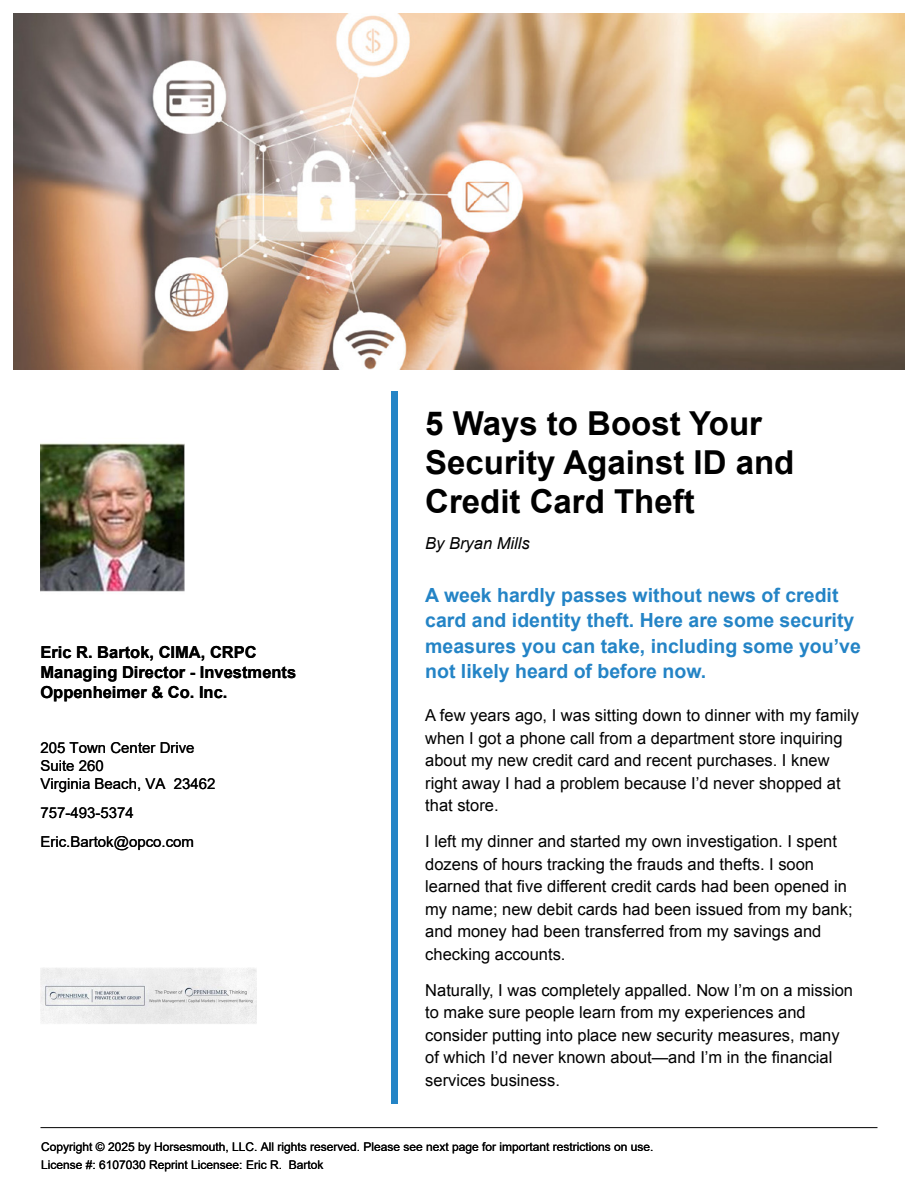
<style>
.page{position:relative;width:918px;height:1188px;background:#fff}
.page>*{position:absolute;margin:0;border:0;box-sizing:border-box;transform-origin:0 0}
.t1{font:700 33px/39px "Arial";color:#000}
.t2{font:700 19.5px/25.5px "Arial";color:#2484c6}
.t3{font:16.5px/22.5px "Arial";color:#000}
.t4{font:700 16.5px/19.8px "Arial";color:#000}
.t5{font:italic 16.5px "Arial";color:#000}
.t6{font:15px "Arial";color:#000}
.t7{font:12px "Arial";color:#000}
</style>
<div class="page">
<div style="left:392px;top:392px;width:6px;height:712px;background:#2484c6"></div>
<hr style="left:40px;top:1127px;width:838px;height:1px;background:#000">
<img style="left:14px;top:14px;width:890px;height:355px">
<img style="left:40px;top:968px;width:216px;height:56px">
<img style="left:40px;top:443px;width:144px;height:149px">
<p class="t4" style="left:40px;top:643px;width:257px">Eric R. Bartok, CIMA, CRPC<br>Managing Director - Investments<br>Oppenheimer &amp; Co. Inc.</p>
<p class="t6" style="left:40px;top:738px;width:156px">205 Town Center Drive</p>
<p class="t6" style="left:40px;top:756px;width:65px">Suite 260</p>
<p class="t6" style="left:40px;top:774px;width:177px">Virginia Beach, VA 23462</p>
<p class="t6" style="left:40px;top:803px;width:95px">757-493-5374</p>
<p class="t6" style="left:40px;top:832px;width:155px">Eric.Bartok@opco.com</p>
<h1 class="t1" style="left:425px;top:405px;width:371px">5 Ways to Boost Your<br>Security Against ID and<br>Credit Card Theft</h1>
<p class="t5" style="left:425px;top:533px;width:106px">By Bryan Mills</p>
<p class="t2" style="left:425px;top:583px;width:437px">A week hardly passes without news of credit card and identity theft. Here are some security measures you can take, including some you’ve not likely heard of before now.</p>
<p class="t3" style="left:425px;top:704px;width:435px">A few years ago, I was sitting down to dinner with my family when I got a phone call from a department store inquiring about my new credit card and recent purchases. I knew right away I had a problem because I’d never shopped at that store.</p>
<p class="t3" style="left:425px;top:830px;width:429px">I left my dinner and started my own investigation. I spent dozens of hours tracking the frauds and thefts. I soon learned that five different credit cards had been opened in my name; new debit cards had been issued from my bank; and money had been transferred from my savings and checking accounts.</p>
<p class="t3" style="left:425px;top:979px;width:429px">Naturally, I was completely appalled. Now I’m on a mission to make sure people learn from my experiences and consider putting into place new security measures, many of which I’d never known about—and I’m in the financial services business.</p>
<p class="t7" style="left:41px;top:1139px;width:614px">Copyright © 2025 by Horsesmouth, LLC. All rights reserved. Please see next page for important restrictions on use.</p>
<p class="t7" style="left:41px;top:1156px;width:284px">License #: 6107030 Reprint Licensee: Eric R. Bartok</p>
</div>
